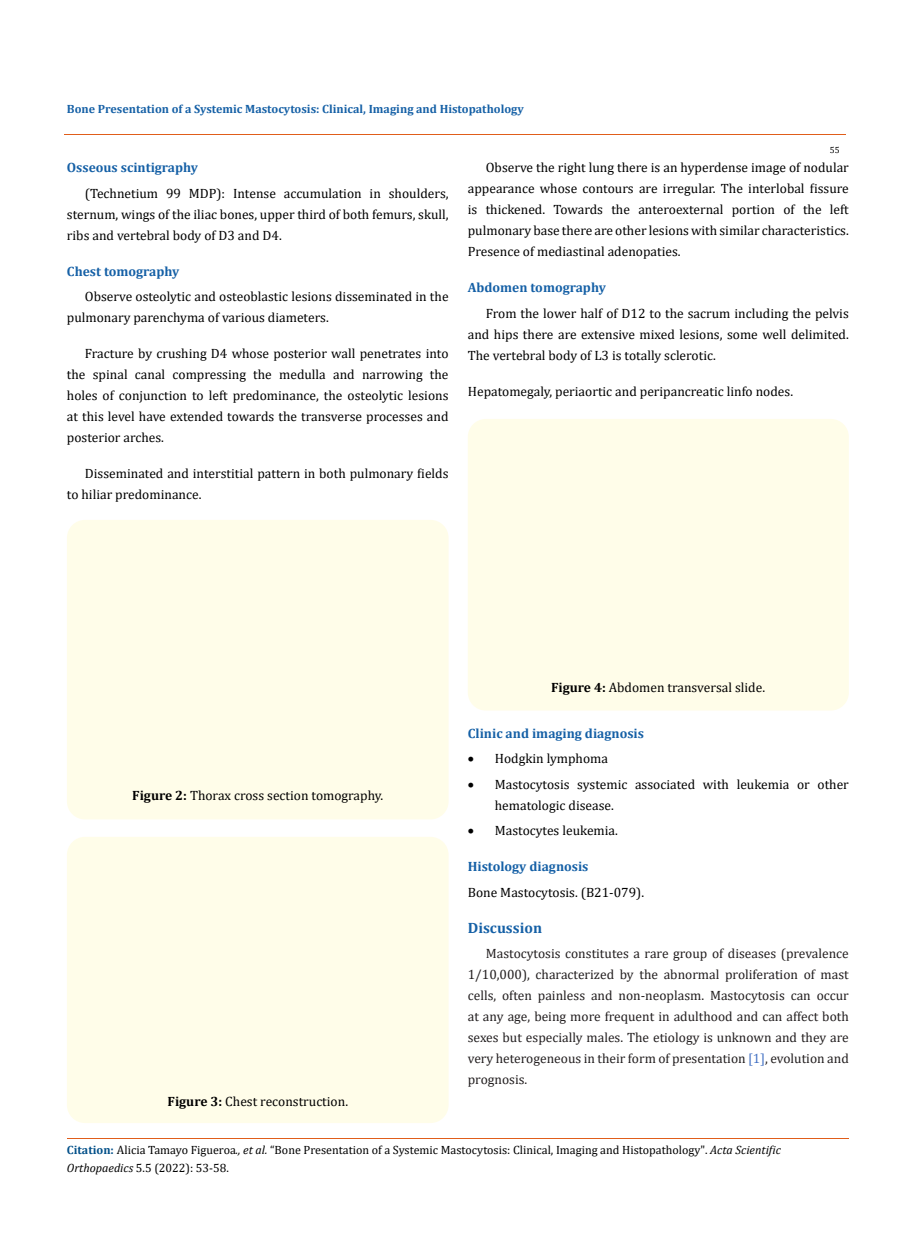
<style>
.page{position:relative;width:917px;height:1242px;background:#fff}
.page>*{position:absolute;margin:0;border:0;box-sizing:border-box;transform-origin:0 0}
.t1{font:700 15px "Cambria";color:#1560a6}
.t2{font:13.5px/21px "Cambria";color:#000;text-align:justify}
.t3{font:13.5px/21px "Cambria";color:#231f20;text-align:justify}
.t4{font:700 13.5px "Cambria";color:#1560a6}
.t5{font:12px/18px "Cambria";color:#000}
.t6{font:700 12px "Cambria";color:#1560a6}
.t7{font:9px "Cambria";color:#000}
.s1{font-weight:700}
.s2{color:#4472c4}
.s3{font-weight:700;color:#035089}
.s4{font-style:italic}
</style>
<div class="page">
<div style="left:67px;top:520px;width:381px;height:299px;background:#fffde9;border-radius:18px"></div>
<div style="left:67px;top:837px;width:381px;height:286px;background:#fffde9;border-radius:18px"></div>
<div style="left:468px;top:419px;width:380px;height:292px;background:#fffde9;border-radius:18px"></div>
<hr style="left:64px;top:135px;width:781px;height:1px;background:#e05d1a">
<hr style="left:67px;top:1138px;width:781px;height:1px;background:#e05d1a">
<p class="t6" style="left:67px;top:100px;width:458px">Bone Presentation of a Systemic Mastocytosis: Clinical, Imaging and Histopathology</p>
<p class="t7" style="left:829px;top:145px;width:11px">55</p>
<p class="t4" style="left:67px;top:158px;width:133px">Osseous scintigraphy</p>
<p class="t2" style="left:67px;top:183px;width:383px;text-indent:18px">(Technetium 99 MDP): Intense accumulation in shoulders, sternum, wings of the iliac bones, upper third of both femurs, skull, ribs and vertebral body of D3 and D4.</p>
<p class="t4" style="left:67px;top:262px;width:114px">Chest tomography</p>
<p class="t2" style="left:67px;top:286px;width:383px;text-indent:18px">Observe osteolytic and osteoblastic lesions disseminated in the pulmonary parenchyma of various diameters.</p>
<p class="t2" style="left:67px;top:343px;width:383px;text-indent:18px">Fracture by crushing D4 whose posterior wall penetrates into the spinal canal compressing the medulla and narrowing the holes of conjunction to left predominance, the osteolytic lesions at this level have extended towards the transverse processes and posterior arches.</p>
<p class="t2" style="left:67px;top:463px;width:383px;text-indent:18px">Disseminated and interstitial pattern in both pulmonary fields to hiliar predominance.</p>
<p class="t2" style="left:468px;top:157px;width:382px;text-indent:18px">Observe the right lung there is an hyperdense image of nodular appearance whose contours are irregular. The interlobal fissure is thickened. Towards the anteroexternal portion of the left pulmonary base there are other lesions with similar characteristics.<br>Presence of mediastinal adenopaties.</p>
<p class="t4" style="left:468px;top:278px;width:139px">Abdomen tomography</p>
<p class="t2" style="left:468px;top:303px;width:382px;text-indent:18px">From the lower half of D12 to the sacrum including the pelvis and hips there are extensive mixed lesions, some well delimited.<br>The vertebral body of L3 is totally sclerotic.</p>
<p class="t2" style="left:468px;top:381px;width:327px">Hepatomegaly, periaortic and peripancreatic linfo nodes.</p>
<p class="t2" style="left:132px;top:785px;width:252px"><span class="s1">Figure 2:</span> Thorax cross section tomography.</p>
<p class="t2" style="left:167px;top:1090px;width:182px"><span class="s1">Figure 3:</span> Chest reconstruction.</p>
<p class="t2" style="left:551px;top:677px;width:215px"><span class="s1">Figure 4:</span> Abdomen transversal slide.</p>
<p class="t4" style="left:468px;top:723px;width:178px">Clinic and imaging diagnosis</p>
<p class="t2" style="left:468px;top:748px;width:142px">• Hodgkin lymphoma</p>
<p class="t2" style="left:495px;top:773px;width:355px;text-indent:-27px">• Mastocytosis systemic associated with leukemia or other hematologic disease.</p>
<p class="t2" style="left:468px;top:820px;width:152px">• Mastocytes leukemia.</p>
<p class="t4" style="left:468px;top:857px;width:122px">Histology diagnosis</p>
<p class="t2" style="left:468px;top:881px;width:178px">Bone Mastocytosis. (B21-079).</p>
<p class="t1" style="left:468px;top:917px;width:76px">Discussion</p>
<p class="t3" style="left:468px;top:943px;width:382px;text-indent:18px">Mastocytosis constitutes a rare group of diseases (prevalence 1/10,000), characterized by the abnormal proliferation of mast cells, often painless and non-neoplasm. Mastocytosis can occur at any age, being more frequent in adulthood and can affect both sexes but especially males. The etiology is unknown and they are very heterogeneous in their form of presentation <span class="s2">[1]</span>, evolution and prognosis.</p>
<p class="t5" style="left:67px;top:1141px;width:715px"><span class="s3">Citation:</span> Alicia Tamayo Figueroa<span class="s4">., et al.</span> “Bone Presentation of a Systemic Mastocytosis: Clinical, Imaging and Histopathology". <span class="s4">Acta Scientific<br>Orthopaedics</span> 5.5 (2022): 53-58.</p>
</div>
